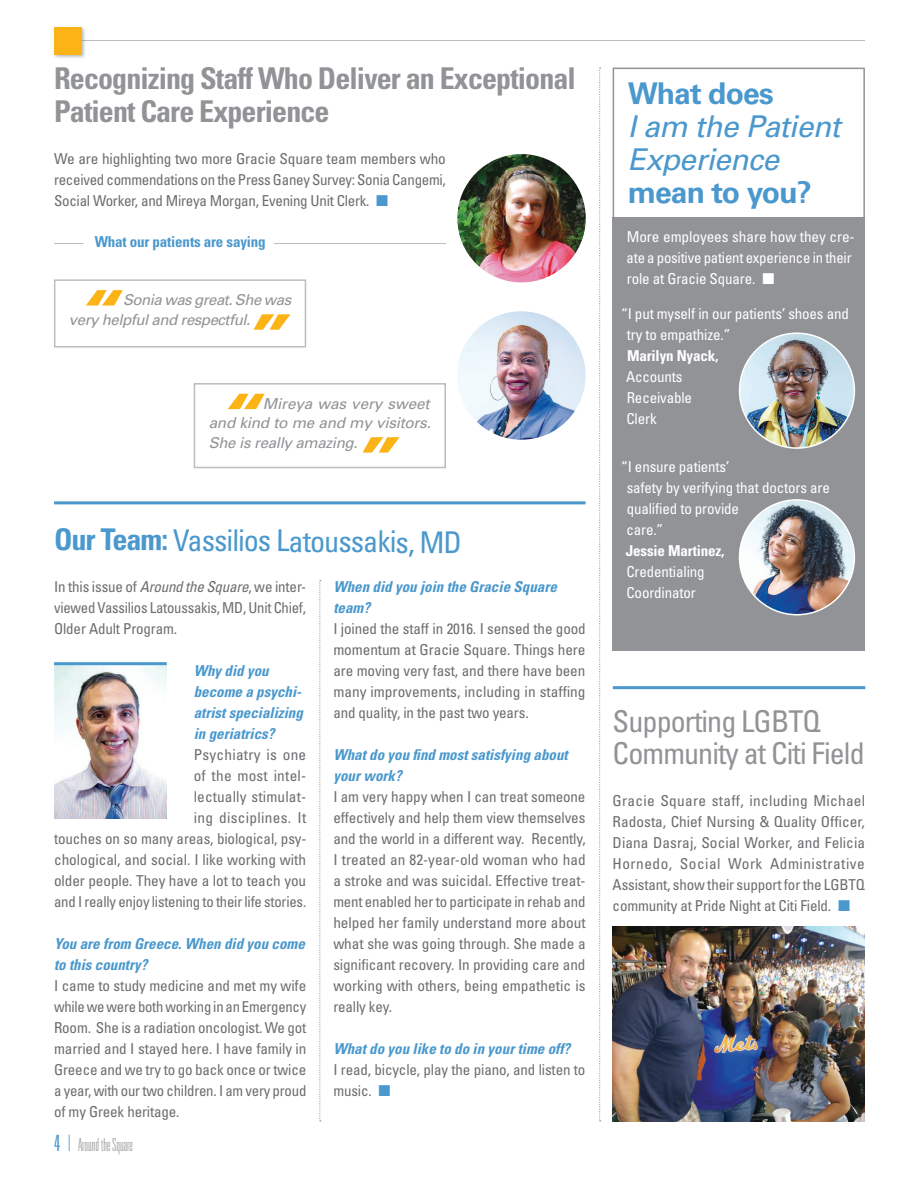
<style>
.page{position:relative;width:919px;height:1189px;background:#fff}
.page>*{position:absolute;margin:0;border:0;box-sizing:border-box;transform-origin:0 0}
.t1{font:700 condensed 30px/33px "Univers";letter-spacing:-.03em;color:#919396}
.t2{font:condensed 30px/31.5px "Univers";letter-spacing:-.03em;color:#919396}
.t3{font:condensed 30px "Univers";letter-spacing:-.04em;color:#4a98cd}
.t4{font:italic 30px/33px "Univers";letter-spacing:-.02em;color:#4a98cd}
.t5{font:700 30px "Univers";letter-spacing:-.03em;color:#4a98cd}
.t6{font:100 ultra-condensed 18px "Univers";color:#919396}
.t7{font:condensed 15px/21px "Univers";letter-spacing:-.01em;color:#6c6d70;text-align:justify}
.t8{font:condensed 15px/21px "Univers";letter-spacing:-.01em;color:#fff}
.t9{font:italic 700 condensed 15px/21px "Univers";color:#4a98cd}
.t10{font:italic 15px/19.5px "Univers";letter-spacing:-.02em;color:#919396}
.t11{font:700 condensed 15px "Univers";letter-spacing:-.01em;color:#fff}
.t12{font:700 condensed 15px "Univers";letter-spacing:-.01em;color:#4a98cd}
.s1{font-weight:700}
.s2{font-style:italic}
.s3{font-weight:300;font-size:22.5px;color:#4a98cd}
.s4{font-size:22.5px;color:#4a98cd}
</style>
<div class="page">
<hr style="left:72px;top:40px;width:792px;height:1px;background:#bcbdc0">
<img style="left:54px;top:27px;width:31px;height:31px">
<div style="left:54px;top:27px;width:27px;height:27px;background:#fbb316"></div>
<div style="left:54px;top:279px;width:252px;height:68px;border:2px solid #bcbdc0"></div>
<svg style="left:86px;top:290px;width:37px;height:15px"></svg>
<svg style="left:254px;top:314px;width:36px;height:15px"></svg>
<div style="left:194px;top:383px;width:252px;height:85px;border:2px solid #bcbdc0"></div>
<svg style="left:228px;top:393px;width:36px;height:16px"></svg>
<svg style="left:363px;top:437px;width:36px;height:15px"></svg>
<hr style="left:54px;top:501px;width:531px;height:3px;background:#4a98cd">
<hr style="left:612px;top:686px;width:252px;height:3px;background:#4a98cd">
<svg style="left:319px;top:580px;width:2px;height:541px"></svg>
<svg style="left:599px;top:68px;width:1px;height:1053px"></svg>
<img style="left:54px;top:665px;width:113px;height:153px">
<hr style="left:274px;top:243px;width:172px;height:1px;background:#bcbdc0">
<svg style="left:54px;top:243px;width:29px;height:1px"></svg>
<img style="left:457px;top:154px;width:128px;height:128px;border-radius:64px">
<img style="left:457px;top:311px;width:128px;height:128px;border-radius:64px">
<hr style="left:54px;top:662px;width:113px;height:3px;background:#4a98cd">
<div style="left:612px;top:216px;width:252px;height:434px;background:#919396"></div>
<div style="left:612px;top:68px;width:252px;height:157px;border:2px solid #919396"></div>
<img style="left:739px;top:333px;width:115px;height:115px;border-radius:57px">
<div style="left:738px;top:332px;width:116px;height:116px;border:2px solid #fff;border-radius:50%"></div>
<img style="left:739px;top:500px;width:115px;height:114px;border-radius:57px">
<div style="left:738px;top:499px;width:116px;height:116px;border:2px solid #fff;border-radius:50%"></div>
<img style="left:612px;top:926px;width:252px;height:195px">
<h1 class="t1" style="left:54px;top:62px;width:523px">Recognizing Staff Who Deliver an Exceptional<br>Patient Care Experience</h1>
<p class="t7" style="left:54px;top:148px;width:393px">We are highlighting two more Gracie Square team members who received commendations on the Press Ganey Survey: Sonia Cangemi, Social Worker, and Mireya Morgan, Evening Unit Clerk.</p>
<h1 class="t5" style="left:627px;top:76px;width:148px">What does</h1>
<h1 class="t4" style="left:627px;top:110px;width:214px">I am the Patient<br>Experience</h1>
<h1 class="t5" style="left:627px;top:175px;width:185px">mean to you?</h1>
<p class="t12" style="left:95px;top:233px;width:172px">What our patients are saying</p>
<p class="t8" style="left:626px;top:226px;width:229px">More employees share how they cre&shy;ate a positive patient experience in their role at Gracie Square.</p>
<p class="t8" style="left:626px;top:302px;width:223px;text-indent:-6px">“I put myself in our patients’ shoes and try to empathize.”</p>
<p class="t11" style="left:626px;top:346px;width:93px">Marilyn Nyack,</p>
<p class="t8" style="left:625px;top:365px;width:68px">Accounts<br>Receivable<br>Clerk</p>
<p class="t8" style="left:626px;top:455px;width:205px;text-indent:-5px">“I ensure patients’<br>safety by verifying that doctors are qualified to provide<br>care.”</p>
<p class="t11" style="left:625px;top:541px;width:100px">Jessie Martinez,</p>
<p class="t8" style="left:626px;top:560px;width:80px">Credentialing<br>Coordinator</p>
<p class="t10" style="left:69px;top:290px;width:224px;text-indent:54px">Sonia was great. She was very helpful and respectful.</p>
<p class="t10" style="left:209px;top:394px;width:223px;text-align:justify;text-indent:54px">Mireya was very sweet and kind to me and my visitors.<br>She is really amazing.</p>
<h1 class="t3" style="left:54px;top:522px;width:409px"><span class="s1">Our Team:</span> Vassilios Latoussakis, MD</h1>
<p class="t7" style="left:54px;top:576px;width:253px">In this issue of <span class="s2">Around the Square</span>, we inter&shy;viewed Vassilios Latoussakis, MD, Unit Chief, Older Adult Program.</p>
<p class="t9" style="left:194px;top:660px;width:111px">Why did you become a psychi&shy;atrist specializing in geriatrics?</p>
<p class="t7" style="left:54px;top:744px;width:254px;text-align:right">Psychiatry is one<br>of the most intel-<br>lectually stimulat-<br>ing disciplines. It<br>touches on so many areas, biological, psy&shy;chological, and social. I like working with older people. They have a lot to teach you and I really enjoy listening to their life stories.</p>
<p class="t9" style="left:54px;top:933px;width:252px">You are from Greece. When did you come to this country?</p>
<p class="t7" style="left:54px;top:975px;width:254px">I came to study medicine and met my wife while we were both working in an Emergency Room. She is a radiation oncologist. We got married and I stayed here. I have family in Greece and we try to go back once or twice a year, with our two children. I am very proud of my Greek heritage.</p>
<p class="t9" style="left:333px;top:576px;width:225px">When did you join the Gracie Square team?</p>
<p class="t7" style="left:333px;top:617px;width:254px">I joined the staff in 2016. I sensed the good momentum at Gracie Square. Things here are moving very fast, and there have been many improvements, including in staffing and quality, in the past two years.</p>
<p class="t9" style="left:333px;top:744px;width:236px">What do you find most satisfying about your work?</p>
<p class="t7" style="left:333px;top:785px;width:254px">I am very happy when I can treat someone effectively and help them view themselves and the world in a different way. Recently, I treated an 82-year-old woman who had a stroke and was suicidal. Effective treat&shy;ment enabled her to participate in rehab and helped her family understand more about what she was going through. She made a significant recovery. In providing care and working with others, being empathetic is really key.</p>
<p class="t9" style="left:333px;top:1038px;width:238px">What do you like to do in your time off?</p>
<p class="t7" style="left:333px;top:1058px;width:253px">I read, bicycle, play the piano, and listen to music.</p>
<h1 class="t2" style="left:612px;top:705px;width:253px">Supporting LGBTQ<br>Community at Citi Field</h1>
<p class="t7" style="left:612px;top:789px;width:254px">Gracie Square staff, including Michael Radosta, Chief Nursing &amp; Quality Officer, Diana Dasraj, Social Worker, and Felicia Hornedo, Social Work Administrative Assistant, show their support for the LGBTQ community at Pride Night at Citi Field.</p>
<p class="t6" style="left:54px;top:1135px;width:80px"><span class="s3">4</span> <span class="s4">|</span> Around the Square</p>
</div>
